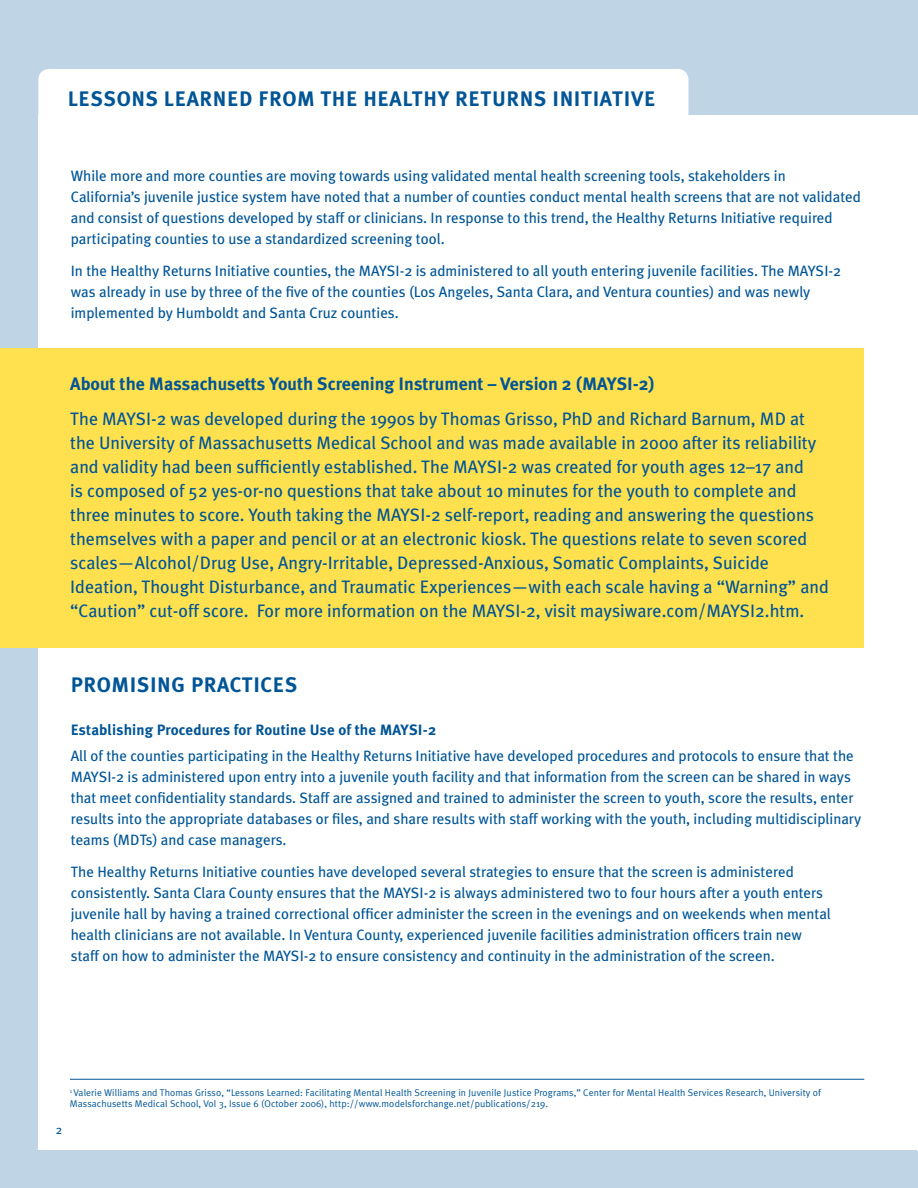
<style>
.page{position:relative;width:918px;height:1188px;background:#bfd4e5}
.page>*{position:absolute;margin:0;border:0;box-sizing:border-box;transform-origin:0 0}
.t1{font:21px "Meta Plus Bold Caps";letter-spacing:.03em;color:#005596}
.t2{font:18px/24px "Meta Plus";color:#005596}
.t3{font:700 18px "Meta Plus";color:#005596}
.t4{font:15px/21px "Meta Plus";color:#005596}
.t5{font:700 15px "Meta Plus";letter-spacing:.01em;color:#005596}
.t6{font:12px "Meta Plus";color:#005596}
.t7{font:9.75px/11.2px "Meta Plus Normal";letter-spacing:.01em;color:#005596}
</style>
<div class="page">
<div style="left:38px;top:116px;width:880px;height:1034px;background:#fff"></div>
<div style="left:38px;top:69px;width:650px;height:47px;background:#fff"></div>
<div style="left:0;top:348px;width:864px;height:300px;background:#ffe14f"></div>
<hr style="left:70px;top:1079px;width:794px;height:1px;background:#005596">
<h1 class="t1" style="left:68px;top:87px;width:589px">LESSONS LEARNED FROM TH E HEALTHY RETURNS I NITIATIVE</h1>
<p class="t4" style="left:71px;top:165px;width:792px">While more and more counties are moving towards using validated mental health screening tools, stakeholders in<br>California’s juvenile justice system have noted that a number of counties conduct mental health screens that are not validated and consist of questions developed by staff or clinicians. In response to this trend, the Healthy Returns Initiative required participating counties to use a standardized screening tool.</p>
<p class="t4" style="left:71px;top:260px;width:772px">In the Healthy Returns Initiative counties, the MAYSI-2 is administered to all youth entering juvenile facilities. The MAYSI-2 was already in use by three of the five of the counties (Los Angeles, Santa Clara, and Ventura counties) and was newly implemented by Humboldt and Santa Cruz counties.</p>
<p class="t3" style="left:70px;top:374px;width:586px">About the Massachusetts Youth Screening Instrument – Version 2 (MAYSI-2)</p>
<p class="t2" style="left:70px;top:407px;width:760px">The MAYSI-2 was developed during the 1990s by Thomas Grisso, PhD and Richard Barnum, MD at the University of Massachusetts Medical School and was made available in 2000 after its reliability and validity had been sufficiently established. The MAYSI-2 was created for youth ages 12–17 and<br>is composed of 52 yes-or-no questions that take about 10 minutes for the youth to complete and three minutes to score. Youth taking the MAYSI-2 self-report, reading and answering the questions themselves with a paper and pencil or at an electronic kiosk. The questions relate to seven scored scales—Alcohol/Drug Use, Angry-Irritable, Depressed-Anxious, Somatic Complaints, Suicide Ideation, Thought Disturbance, and Traumatic Experiences—with each scale having a “Warning” and “Caution” cut-off score. For more information on the MAYSI-2, visit maysiware.com/MAYSI2.htm.</p>
<h1 class="t1" style="left:71px;top:672px;width:227px">PROMISING PRACTICES</h1>
<p class="t5" style="left:71px;top:721px;width:367px">Establishing Procedures for Routine Use of the MAYSI-2</p>
<p class="t4" style="left:71px;top:745px;width:792px">All of the counties participating in the Healthy Returns Initiative have developed procedures and protocols to ensure that the MAYSI-2 is administered upon entry into a juvenile youth facility and that information from the screen can be shared in ways that meet confidentiality standards. Staff are assigned and trained to administer the screen to youth, score the results, enter results into the appropriate databases or files, and share results with staff working with the youth, including multidisciplinary teams (MDTs) and case managers.</p>
<p class="t4" style="left:71px;top:861px;width:762px">The Healthy Returns Initiative counties have developed several strategies to ensure that the screen is administered consistently. Santa Clara County ensures that the MAYSI-2 is always administered two to four hours after a youth enters juvenile hall by having a trained correctional officer administer the screen in the evenings and on weekends when mental health clinicians are not available. In Ventura County, experienced juvenile facilities administration officers train new staff on how to administer the MAYSI-2 to ensure consistency and continuity in the administration of the screen.</p>
<p class="t6" style="left:56px;top:1123px;width:8px">2</p>
<p class="t7" style="left:70px;top:1087px;width:753px"><sup>1</sup> Valerie Williams and Thomas Grisso, “Lessons Learned: Facilitating Mental Health Screening in Juvenile Justice Programs,” Center for Mental Health Services Research, University of<br>Massachusetts Medical School, Vol 3, Issue 6 (October 2006), http://www.modelsforchange.net/publications/219.</p>
</div>
